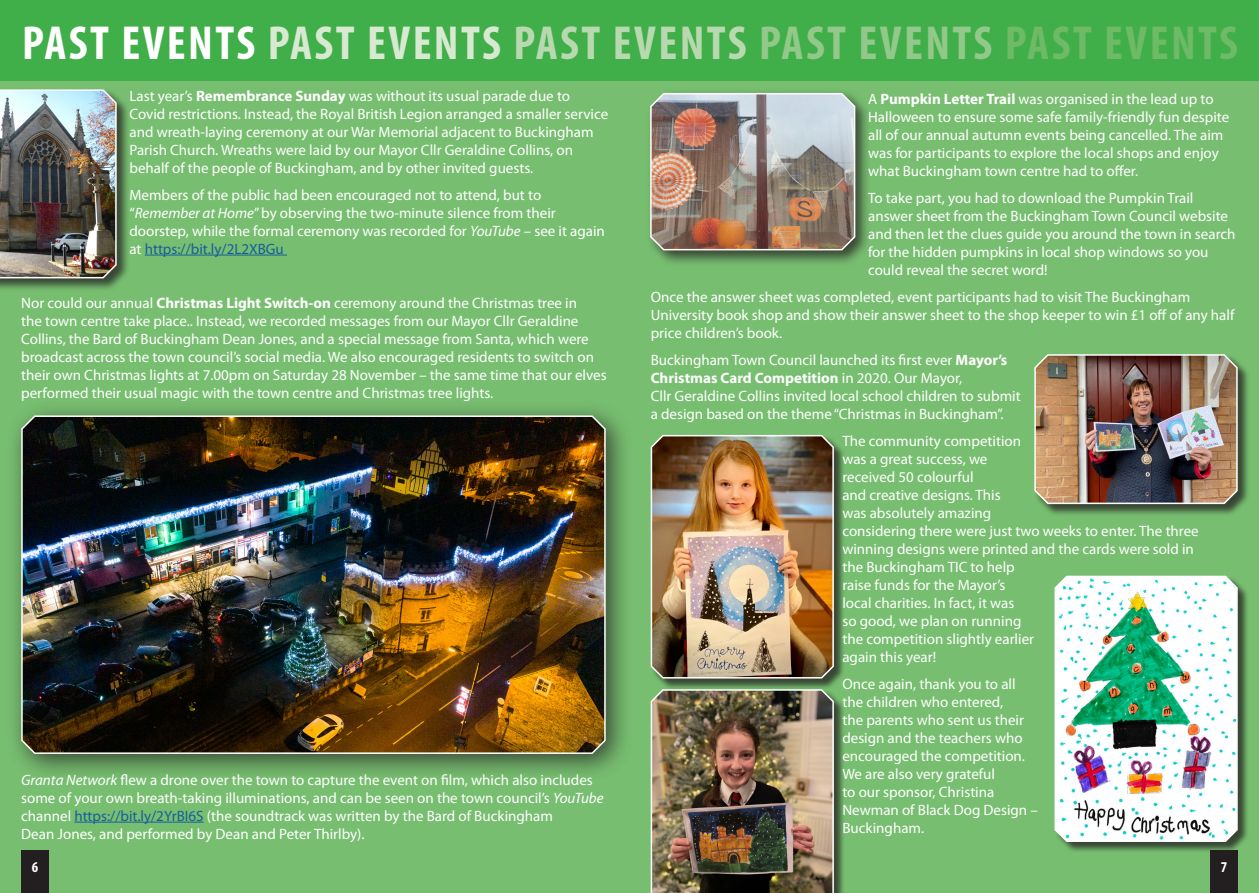
<style>
.page{position:relative;width:1259px;height:893px;background:#fff}
.page>*{position:absolute;margin:0;border:0;box-sizing:border-box;transform-origin:0 0}
.A_heading{font:700 condensed 48px "Myriad Pro";letter-spacing:.05em;color:#fff}
.Text_1{font:15px/18px "Myriad Pro";color:#fff}
.t1{font:700 condensed 15px "Myriad Pro";color:#fff}
.s1{color:#d8e9d2}
.s2{color:#b8d8af}
.s3{color:#92c889}
.s4{color:#6eba66}
.s5{font-weight:700}
.s6{font-style:italic}
.s7{color:#175d9e}
</style>
<div class="page">
<div style="left:629px;top:81px;width:630px;height:812px;background:#77be70"></div>
<div style="left:0;top:73px;width:629px;height:820px;background:#77be70"></div>
<div style="left:1210px;top:850px;width:27px;height:43px;background:#231f20"></div>
<div style="left:0;top:0;width:1259px;height:81px;background:#40ae49"></div>
<div style="left:21px;top:850px;width:28px;height:43px;background:#231f20"></div>
<div style="left:651px;top:435px;width:194px;height:255px;background:#231f20;opacity:.75"></div>
<img style="left:650px;top:435px;width:184px;height:244px">
<div style="left:646px;top:89px;width:225px;height:177px;background:#231f20;opacity:.75"></div>
<img style="left:649px;top:92px;width:207px;height:159px">
<div style="left:5px;top:400px;width:628px;height:381px;background:#231f20;opacity:.75"></div>
<img style="left:20px;top:414px;width:586px;height:341px">
<div style="left:0;top:88px;width:130px;height:204px;background:#231f20;opacity:.75"></div>
<img style="left:0;top:88px;width:117px;height:191px">
<div style="left:1034px;top:354px;width:216px;height:162px;background:#231f20;opacity:.75"></div>
<img style="left:1034px;top:354px;width:204px;height:151px">
<div style="left:651px;top:689px;width:194px;height:204px;background:#231f20;opacity:.75"></div>
<img style="left:650px;top:688px;width:184px;height:205px">
<div style="left:1054px;top:576px;width:195px;height:278px;background:#231f20;opacity:.75"></div>
<img style="left:1054px;top:575px;width:184px;height:268px">
<hr style="left:145px;top:255px;width:142px;height:1px;background:#175d9e">
<hr style="left:74px;top:822px;width:130px;height:1px;background:#175d9e">
<p class="A_heading" style="left:22px;top:16px;width:1217px">PAST EVENTS <span class="s1">PAST EVENTS</span> <span class="s2">PAST EVENTS</span> <span class="s3">PAST EVENTS</span> <span class="s4">PAST EVENTS</span></p>
<p class="Text_1" style="left:868px;top:90px;width:363px">A <span class="s5">Pumpkin Letter Trail</span> was organised in the lead up to Halloween to ensure some safe family-friendly fun despite all of our annual autumn events being cancelled. The aim was for participants to explore the local shops and enjoy what Buckingham town centre had to offer.</p>
<p class="Text_1" style="left:868px;top:189px;width:369px">To take part, you had to download the Pumpkin Trail answer sheet from the Buckingham Town Council website and then let the clues guide you around the town in search for the hidden pumpkins in local shop windows so you could reveal the secret word!</p>
<p class="Text_1" style="left:651px;top:288px;width:585px">Once the answer sheet was completed, event participants had to visit The Buckingham<br>University book shop and show their answer sheet to the shop keeper to win £1 off of any half price children’s book.</p>
<p class="Text_1" style="left:651px;top:351px;width:371px">Buckingham Town Council launched its first ever <span class="s5">Mayor’s Christmas Card Competition</span> in 2020. Our Mayor,<br>Cllr Geraldine Collins invited local school children to submit a design based on the theme “Christmas in Buckingham”.</p>
<p class="Text_1" style="left:842px;top:432px;width:358px">The community competition<br>was a great success, we<br>received 50 colourful<br>and creative designs. This<br>was absolutely amazing<br>considering there were just two weeks to enter. The three winning designs were printed and the cards were sold in the Buckingham TIC to help<br>raise funds for the Mayor’s<br>local charities. In fact, it was<br>so good, we plan on running<br>the competition slightly earlier<br>again this year!</p>
<p class="Text_1" style="left:842px;top:675px;width:197px">Once again, thank you to all the children who entered,<br>the parents who sent us their design and the teachers who encouraged the competition.<br>We are also very grateful<br>to our sponsor, Christina<br>Newman of Black Dog Design –<br>Buckingham.</p>
<p class="Text_1" style="left:129px;top:86px;width:480px">Last year’s <span class="s5">Remembrance Sunday</span> was without its usual parade due to Covid restrictions. Instead, the Royal British Legion arranged a smaller service and wreath-laying ceremony at our War Memorial adjacent to Buckingham Parish Church. Wreaths were laid by our Mayor Cllr Geraldine Collins, on behalf of the people of Buckingham, and by other invited guests.</p>
<p class="Text_1" style="left:129px;top:185px;width:477px">Members of the public had been encouraged not to attend, but to “<span class="s6">Remember at Home</span>” by observing the two-minute silence from their doorstep, while the formal ceremony was recorded for <span class="s6">YouTube</span> – see it again at <span class="s7">https://bit.ly/2L2XBGu</span></p>
<p class="Text_1" style="left:21px;top:293px;width:587px">Nor could our annual <span class="s5">Christmas Light Switch-on</span> ceremony around the Christmas tree in<br>the town centre take place.. Instead, we recorded messages from our Mayor Cllr Geraldine Collins, the Bard of Buckingham Dean Jones, and a special message from Santa, which were broadcast across the town council’s social media. We also encouraged residents to switch on their own Christmas lights at 7.00pm on Saturday 28 November – the same time that our elves performed their usual magic with the town centre and Christmas tree lights.</p>
<p class="Text_1" style="left:21px;top:770px;width:584px"><span class="s6">Granta Network</span> flew a drone over the town to capture the event on film, which also includes some of your own breath-taking illuminations, and can be seen on the town council’s <span class="s6">YouTube </span>channel <span class="s7">https://bit.ly/2YrBI6S</span> (the soundtrack was written by the Bard of Buckingham<br>Dean Jones, and performed by Dean and Peter Thirlby).</p>
<p class="t1" style="left:32px;top:858px;width:8px">6</p>
<p class="t1" style="left:1220px;top:858px;width:8px">7</p>
</div>
